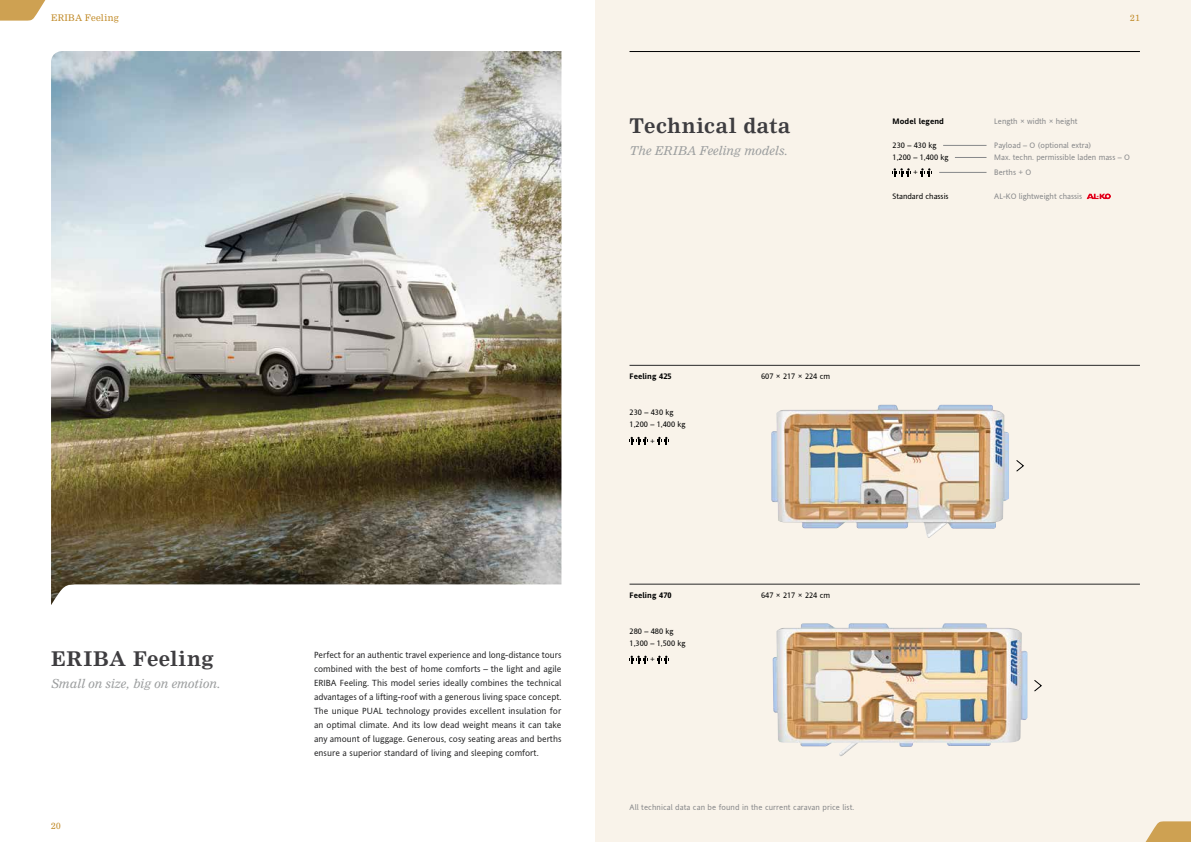
<style>
.page{position:relative;width:1191px;height:842px;background:#fff}
.page>*{position:absolute;margin:0;border:0;box-sizing:border-box;transform-origin:0 0}
.t1{font:700 20px "Invensys Nimrod";letter-spacing:.03em;color:#3e3d40}
.t2{font:italic 12px "Invensys Nimrod";color:#9c9e9f}
.t3{font:9px/14px "Invensys Andale";color:#282829;text-align:justify}
.t4{font:9px "Invensys Nimrod";letter-spacing:.025em;color:#c18b29}
.t5{font:8px/12px "Invensys Andale";color:#87888a}
.t6{font:8px/12px "Invensys Andale";color:#000}
.t7{font:700 8px "Invensys Andale";letter-spacing:.01em;color:#000}
</style>
<div class="page">
<img style="left:51px;top:51px;width:510px;height:554px">
<div style="left:595px;top:0;width:596px;height:842px;background:#f9f3ea"></div>
<hr style="left:629px;top:51px;width:511px;height:1px;background:#000">
<svg style="left:629px;top:437px;width:19px;height:8px"></svg>
<svg style="left:657px;top:437px;width:12px;height:8px"></svg>
<svg style="left:629px;top:656px;width:19px;height:8px"></svg>
<svg style="left:657px;top:656px;width:12px;height:8px"></svg>
<img style="left:771px;top:405px;width:238px;height:133px">
<img style="left:772px;top:623px;width:255px;height:133px">
<svg style="left:892px;top:168px;width:19px;height:8px"></svg>
<svg style="left:920px;top:168px;width:11px;height:8px"></svg>
<hr style="left:943px;top:145px;width:43px;height:1px;background:#87888a">
<hr style="left:955px;top:157px;width:31px;height:1px;background:#87888a">
<hr style="left:939px;top:172px;width:47px;height:1px;background:#87888a">
<svg style="left:1086px;top:193px;width:25px;height:6px"></svg>
<hr style="left:629px;top:584px;width:511px;height:1px;background:#282829">
<hr style="left:629px;top:365px;width:511px;height:1px;background:#282829">
<svg style="left:1034px;top:680px;width:8px;height:12px"></svg>
<svg style="left:1016px;top:460px;width:8px;height:12px"></svg>
<svg style="left:0;top:0;width:46px;height:21px"></svg>
<svg style="left:1145px;top:821px;width:46px;height:21px"></svg>
<p class="t4" style="left:51px;top:12px;width:69px">ERIBA Feeling</p>
<p class="t4" style="left:1130px;top:12px;width:11px">21</p>
<h1 class="t1" style="left:51px;top:647px;width:164px">ERIBA Feeling</h1>
<h2 class="t2" style="left:51px;top:676px;width:171px">Small on size, big on emotion.</h2>
<p class="t4" style="left:51px;top:820px;width:11px">20</p>
<h1 class="t1" style="left:629px;top:114px;width:162px">Technical data</h1>
<h2 class="t2" style="left:629px;top:143px;width:160px">The ERIBA Feeling models.</h2>
<p class="t7" style="left:892px;top:116px;width:53px">Model legend</p>
<p class="t6" style="left:892px;top:139px;width:58px">230 – 430 kg<br>1,200 – 1,400 kg</p>
<p class="t6" style="left:913px;top:166px;width:6px">+</p>
<p class="t6" style="left:892px;top:191px;width:58px">Standard chassis</p>
<p class="t5" style="left:994px;top:115px;width:85px">Length × width × height</p>
<p class="t5" style="left:994px;top:139px;width:137px">Payload – O (optional extra)<br>Max. techn. permissible laden mass – O</p>
<p class="t5" style="left:994px;top:167px;width:39px">Berths + O</p>
<p class="t5" style="left:994px;top:191px;width:89px">AL-KO lightweight chassis</p>
<p class="t3" style="left:314px;top:648px;width:249px">Perfect for an authentic travel experience and long-distance tours combined with the best of home comforts – the light and agile ERIBA Feeling. This model series ideally combines the technical advantages of a lifting-roof with a generous living space concept.<br>The unique PUAL technology provides excellent insulation for an optimal climate. And its low dead weight means it can take any amount of luggage. Generous, cosy seating areas and berths ensure a superior standard of living and sleeping comfort.</p>
<p class="t7" style="left:629px;top:372px;width:44px">Feeling 425</p>
<p class="t6" style="left:629px;top:407px;width:58px">230 – 430 kg<br>1,200 – 1,400 kg</p>
<p class="t6" style="left:650px;top:435px;width:6px">+</p>
<p class="t7" style="left:629px;top:591px;width:44px">Feeling 470</p>
<p class="t6" style="left:629px;top:625px;width:58px">280 – 480 kg<br>1,300 – 1,500 kg</p>
<p class="t6" style="left:650px;top:654px;width:6px">+</p>
<p class="t6" style="left:761px;top:371px;width:71px">607 × 217 × 224 cm</p>
<p class="t6" style="left:761px;top:589px;width:71px">647 × 217 × 224 cm</p>
<p class="t5" style="left:629px;top:801px;width:226px">All technical data can be found in the current caravan price list.</p>
</div>
